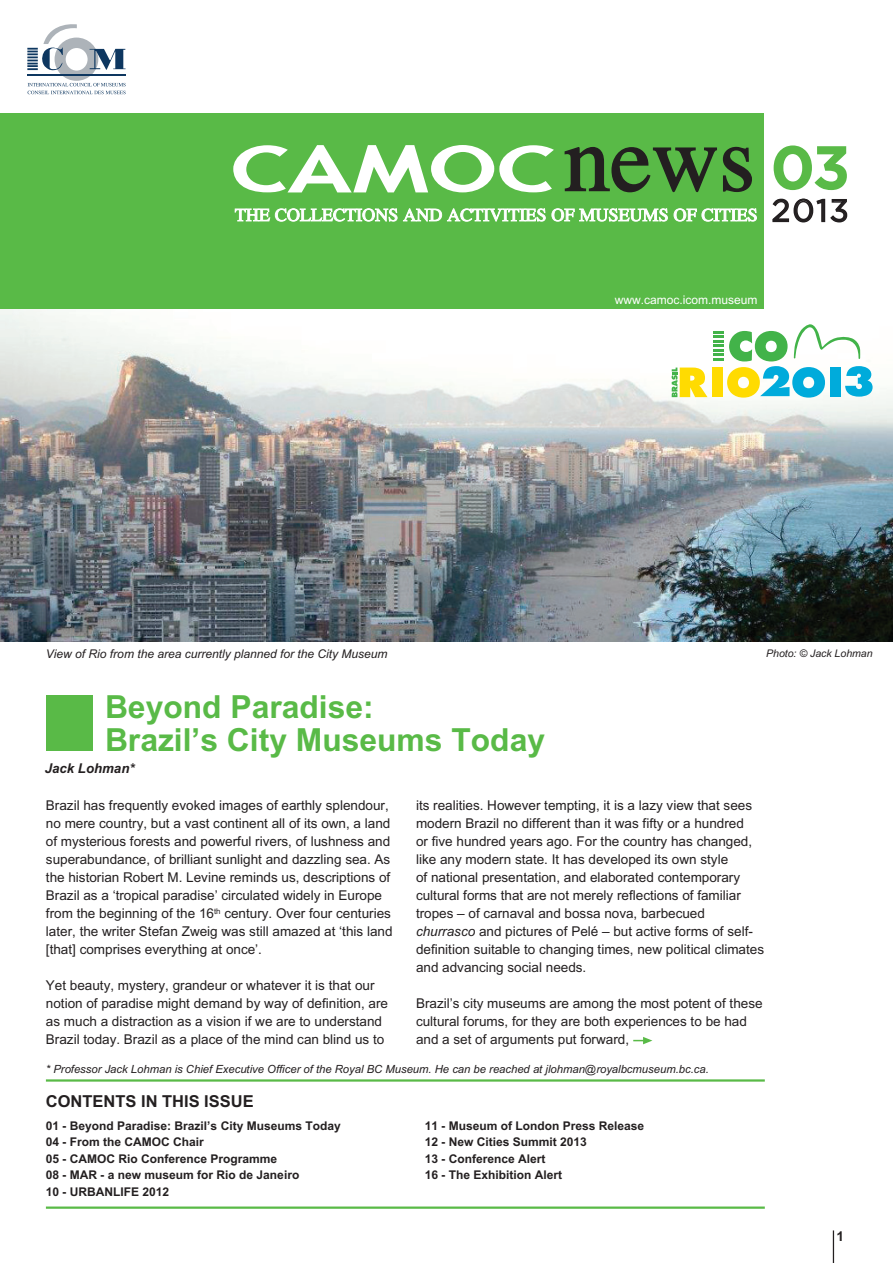
<style>
.page{position:relative;width:893px;height:1263px;background:#fff}
.page>*{position:absolute;margin:0;border:0;box-sizing:border-box;transform-origin:0 0}
.t1{font:700 61.65px "Gotham";color:#59ba47}
.t2{font:700 31.8px/33px "Arial";color:#59ba47}
.t3{font:30.9px "Gotham";color:#231f20}
.t4{font:700 16.5px "Arial";color:#231f20}
.t5{font:13.5px/18px "Arial";color:#231f20}
.t6{font:italic 700 13.5px "Arial";color:#231f20}
.t7{font:700 13.5px "Arial";color:#231f20}
.t8{font:700 12px/16.5px "Arial";color:#231f20}
.t9{font:italic 12px "Arial";color:#231f20}
.t10{font:12px "Arial";color:#fff}
.t11{font:italic 11.25px "Arial";color:#231f20}
.t12{font:italic 10.5px "Arial";color:#231f20}
.s1{font-style:italic}
</style>
<div class="page">
<hr style="left:833px;top:1230px;width:1px;height:33px;background:#231f20">
<div style="left:55px;top:38px;width:43px;height:43px;background:#adb3b9;border-radius:50%"></div>
<hr style="left:27px;top:74px;width:99px;height:2px;background:#0e3760">
<svg style="left:27px;top:24px;width:50px;height:46px"></svg>
<svg style="left:90px;top:49px;width:36px;height:21px"></svg>
<div style="left:66px;top:48px;width:22px;height:23px;background:#fff;border-radius:50%"></div>
<svg style="left:28px;top:83px;width:98px;height:11px"></svg>
<div style="left:0;top:113px;width:763px;height:197px;background:#59ba47"></div>
<svg style="left:233px;top:145px;width:321px;height:47px"></svg>
<svg style="left:564px;top:146px;width:188px;height:47px"></svg>
<svg style="left:235px;top:208px;width:433px;height:14px"></svg>
<svg style="left:674px;top:208px;width:83px;height:14px"></svg>
<svg style="left:772px;top:198px;width:76px;height:25px"></svg>
<hr style="left:46px;top:1206px;width:719px;height:3px;background:#59ba47">
<hr style="left:46px;top:1079px;width:719px;height:2px;background:#59ba47">
<div style="left:46px;top:695px;width:47px;height:55px;background:#59ba47"></div>
<img style="left:0;top:310px;width:892px;height:331px">
<svg style="left:633px;top:1037px;width:19px;height:7px"></svg>
<div style="left:712px;top:368px;width:11px;height:29px;background:#ffdb01"></div>
<svg style="left:672px;top:367px;width:35px;height:30px"></svg>
<svg style="left:713px;top:324px;width:160px;height:74px"></svg>
<h1 class="t1" style="left:770px;top:132px;width:82px">03</h1>
<h3 class="t3" style="left:772px;top:193px;width:78px">2013</h3>
<p class="t10" style="left:615px;top:293px;width:144px">www.camoc.icom.museum</p>
<p class="t9" style="left:46px;top:647px;width:343px">View of Rio from the area currently planned for the City Museum</p>
<h2 class="t2" style="left:105px;top:689px;width:442px">Beyond Paradise:<br>Brazil’s City Museums Today</h2>
<p class="t6" style="left:45px;top:760px;width:91px">Jack Lohman*</p>
<p class="t12" style="left:766px;top:648px;width:108px">Photo: © Jack Lohman</p>
<p class="t5" style="left:46px;top:796px;width:348px">Brazil has frequently evoked images of earthly splendour, no mere country, but a vast continent all of its own, a land of mysterious forests and powerful rivers, of lushness and superabundance, of brilliant sunlight and dazzling sea. As the historian Robert M. Levine reminds us, descriptions of Brazil as a ‘tropical paradise’ circulated widely in Europe from the beginning of the 16<sup>th</sup> century. Over four centuries later, the writer Stefan Zweig was still amazed at ‘this land [that] comprises everything at once’.</p>
<p class="t5" style="left:46px;top:976px;width:344px">Yet beauty, mystery, grandeur or whatever it is that our notion of paradise might demand by way of definition, are as much a distraction as a vision if we are to understand Brazil today. Brazil as a place of the mind can blind us to</p>
<p class="t5" style="left:416px;top:796px;width:350px">its realities. However tempting, it is a lazy view that sees modern Brazil no different than it was fifty or a hundred<br>or five hundred years ago. For the country has changed, like any modern state. It has developed its own style<br>of national presentation, and elaborated contemporary cultural forms that are not merely reflections of familiar tropes – of carnaval and bossa nova, barbecued <span class="s1">churrasco</span> and pictures of Pelé – but active forms of self&shy;definition suitable to changing times, new political climates and advancing social needs.</p>
<p class="t5" style="left:416px;top:994px;width:348px">Brazil’s city museums are among the most potent of these cultural forums, for they are both experiences to be had and a set of arguments put forward,</p>
<p class="t11" style="left:46px;top:1063px;width:664px">* Professor Jack Lohman is Chief Executive Officer of the Royal BC Museum. He can be reached at jlohman@royalbcmuseum.bc.ca.</p>
<p class="t4" style="left:46px;top:1092px;width:209px">CONTENTS IN THIS ISSUE</p>
<p class="t8" style="left:46px;top:1117px;width:296px">01 - Beyond Paradise: Brazil’s City Museums Today 04 - From the CAMOC Chair<br>05 - CAMOC Rio Conference Programme<br>08 - MAR - a new museum for Rio de Janeiro<br>10 - URBANLIFE 2012</p>
<p class="t8" style="left:425px;top:1117px;width:221px">11 - Museum of London Press Release<br>12 - New Cities Summit 2013<br>13 - Conference Alert<br>16 - The Exhibition Alert</p>
<p class="t7" style="left:836px;top:1228px;width:9px">1</p>
</div>
